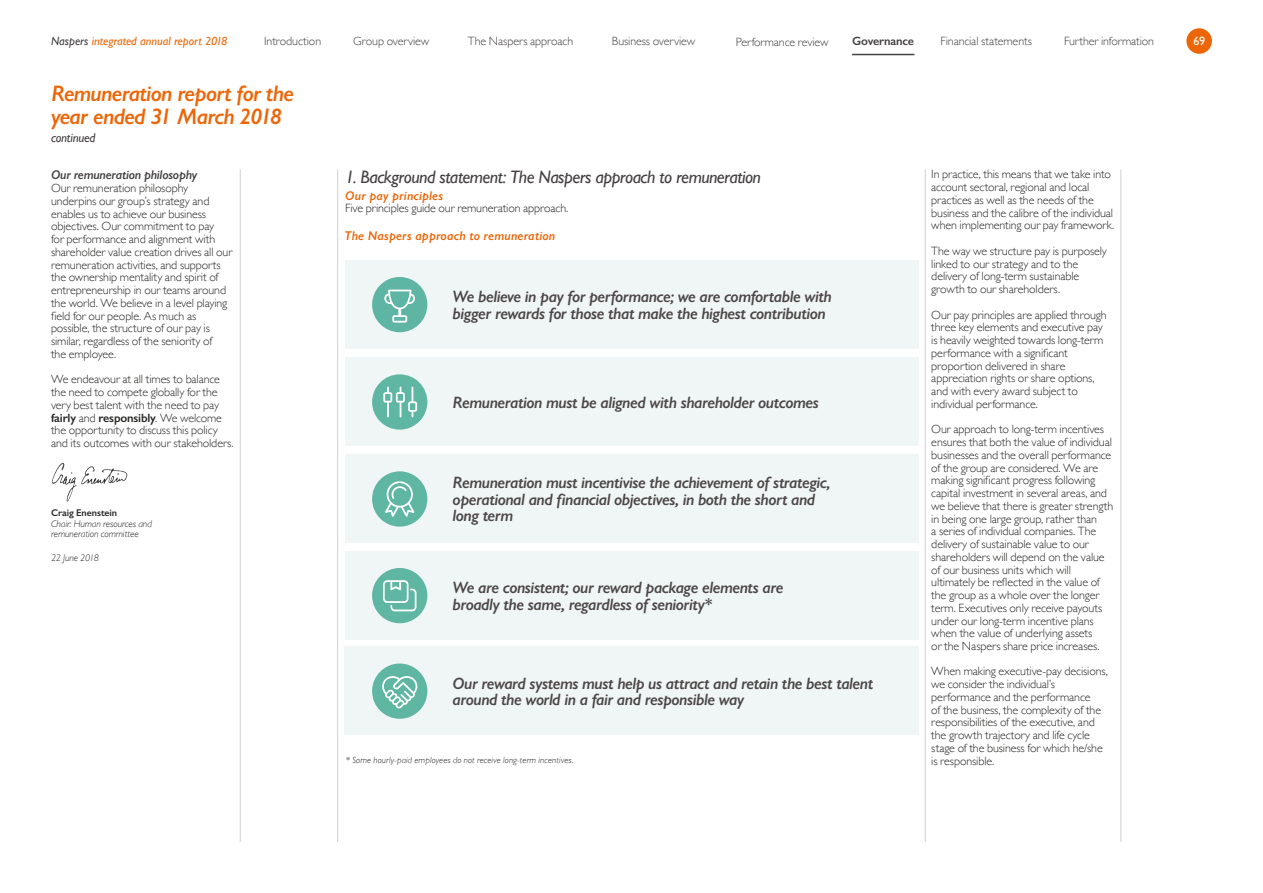
<style>
.page{position:relative;width:1263px;height:893px;background:#fff}
.page>*{position:absolute;margin:0;border:0;box-sizing:border-box;transform-origin:0 0}
.t1{font:italic 600 22.5px/22.5px "Gill Sans";letter-spacing:-.035em;color:#ec6608}
.t2{font:italic 18px "Gill Sans";letter-spacing:-.03em;color:#454142}
.t3{font:italic 600 16.5px/16.5px "Gill Sans";letter-spacing:-.03em;color:#4c4647}
.t4{font:italic 600 12.75px "Gill Sans";letter-spacing:.01em;color:#ec6608}
.t5{font:italic 600 12.75px "Gill Sans";letter-spacing:-.02em;color:#454142}
.t6{font:italic 12.75px "Gill Sans";letter-spacing:-.015em;color:#454142}
.t7{font:300 12px/12.8px "Gill Sans";letter-spacing:-.01em;color:#282827}
.t8{font:300 12px "Gill Sans";letter-spacing:-.01em;color:#454142}
.t9{font:italic 12px "Gill Sans";color:#ec6608}
.t10{font:600 12px "Gill Sans";letter-spacing:-.01em;color:#454142}
.t11{font:12px "Gill Sans";color:#fff}
.t12{font:italic 300 9.75px/10.5px "Gill Sans";letter-spacing:-.01em;color:#282827}
.t13{font:600 9.75px "Gill Sans";letter-spacing:-.005em;color:#282827}
.t14{font:italic 300 9px "Gill Sans";letter-spacing:.015em;color:#282827}
.s1{color:#454142}
.s2{font-weight:600}
</style>
<div class="page">
<img style="left:52px;top:463px;width:76px;height:38px">
<hr style="left:337px;top:169px;width:1px;height:673px;background:#d4cdcf">
<hr style="left:925px;top:169px;width:1px;height:673px;background:#d4cdcf">
<hr style="left:1120px;top:169px;width:1px;height:673px;background:#d4cdcf">
<hr style="left:240px;top:169px;width:1px;height:673px;background:#d4cdcf">
<div style="left:344px;top:646px;width:574px;height:89px;background:#eff6f5"></div>
<div style="left:345px;top:551px;width:573px;height:89px;background:#eff6f5"></div>
<div style="left:345px;top:454px;width:573px;height:89px;background:#eff6f5"></div>
<div style="left:345px;top:357px;width:573px;height:89px;background:#eff6f5"></div>
<div style="left:345px;top:260px;width:573px;height:89px;background:#eff6f5"></div>
<div style="left:372px;top:471px;width:55px;height:56px;background:#5eb6a3;border-radius:50%"></div>
<svg style="left:385px;top:481px;width:29px;height:36px"></svg>
<div style="left:372px;top:374px;width:55px;height:56px;background:#5eb6a3;border-radius:50%"></div>
<svg style="left:383px;top:387px;width:34px;height:30px"></svg>
<div style="left:372px;top:663px;width:55px;height:56px;background:#5eb6a3;border-radius:50%"></div>
<svg style="left:382px;top:676px;width:35px;height:32px"></svg>
<div style="left:372px;top:568px;width:55px;height:55px;background:#5eb6a3;border-radius:50%"></div>
<svg style="left:383px;top:580px;width:33px;height:31px"></svg>
<div style="left:372px;top:277px;width:55px;height:55px;background:#5fb5a3;border-radius:50%"></div>
<svg style="left:384px;top:289px;width:31px;height:34px"></svg>
<div style="left:1186px;top:28px;width:26px;height:26px;background:#ec6608;border-radius:50%"></div>
<hr style="left:852px;top:54px;width:62px;height:1px;background:#454142">
<p class="t9" style="left:51px;top:35px;width:178px"><span class="s1">Naspers</span> integrated annual report 2018</p>
<p class="t8" style="left:264px;top:32px;width:59px">Introduction</p>
<p class="t8" style="left:353px;top:32px;width:78px">Group overview</p>
<p class="t8" style="left:468px;top:32px;width:107px">The Naspers approach</p>
<p class="t8" style="left:612px;top:32px;width:85px">Business overview</p>
<p class="t8" style="left:736px;top:32px;width:94px">Performance review</p>
<p class="t10" style="left:852px;top:34px;width:63px">Governance</p>
<p class="t8" style="left:941px;top:32px;width:93px">Financial statements</p>
<p class="t8" style="left:1064px;top:32px;width:92px">Further information</p>
<p class="t11" style="left:1193px;top:34px;width:13px">69</p>
<h1 class="t1" style="left:51px;top:82px;width:244px">Remuneration report for the year ended 31 March 2018</h1>
<p class="t6" style="left:51px;top:130px;width:46px">continued</p>
<p class="t5" style="left:51px;top:167px;width:148px">Our remuneration philosophy</p>
<p class="t7" style="left:51px;top:181px;width:183px">Our remuneration philosophy underpins our group’s strategy and enables us to achieve our business objectives. Our commitment to pay<br>for performance and alignment with shareholder value creation drives all our remuneration activities, and supports the ownership mentality and spirit of entrepreneurship in our teams around the world. We believe in a level playing field for our people. As much as possible, the structure of our pay is similar, regardless of the seniority of<br>the employee.</p>
<p class="t7" style="left:51px;top:372px;width:184px">We endeavour at all times to balance the need to compete globally for the very best talent with the need to pay <span class="s2">fairly</span> and <span class="s2">responsibly</span>. We welcome the opportunity to discuss this policy and its outcomes with our stakeholders.</p>
<p class="t13" style="left:51px;top:507px;width:68px">Craig Enenstein</p>
<p class="t12" style="left:51px;top:518px;width:102px">Chair: Human resources and remuneration committee</p>
<p class="t12" style="left:51px;top:552px;width:49px">22 June 2018</p>
<h2 class="t2" style="left:345px;top:166px;width:417px">1. Background statement: The Naspers approach to remuneration</h2>
<p class="t4" style="left:345px;top:187px;width:99px">Our pay principles</p>
<p class="t7" style="left:345px;top:201px;width:225px">Five principles guide our remuneration approach.</p>
<p class="t4" style="left:344px;top:228px;width:212px">The Naspers approach to remuneration</p>
<h3 class="t3" style="left:453px;top:288px;width:381px">We believe in pay for performance; we are comfortable with bigger rewards for those that make the highest contribution</h3>
<h3 class="t3" style="left:453px;top:394px;width:368px">Remuneration must be aligned with shareholder outcomes</h3>
<h3 class="t3" style="left:453px;top:474px;width:380px">Remuneration must incentivise the achievement of strategic, operational and financial objectives, in both the short and long term</h3>
<h3 class="t3" style="left:453px;top:579px;width:332px">We are consistent; our reward package elements are broadly the same, regardless of seniority*</h3>
<h3 class="t3" style="left:453px;top:674px;width:422px">Our reward systems must help us attract and retain the best talent around the world in a fair and responsible way</h3>
<p class="t14" style="left:346px;top:755px;width:229px">* Some hourly-paid employees do not receive long-term incentives.</p>
<p class="t7" style="left:931px;top:168px;width:184px">In practice, this means that we take into account sectoral, regional and local practices as well as the needs of the business and the calibre of the individual when implementing our pay framework.</p>
<p class="t7" style="left:931px;top:244px;width:177px">The way we structure pay is purposely linked to our strategy and to the delivery of long-term sustainable growth to our shareholders.</p>
<p class="t7" style="left:931px;top:308px;width:177px">Our pay principles are applied through three key elements and executive pay is heavily weighted towards long-term performance with a significant proportion delivered in share appreciation rights or share options, and with every award subject to individual performance.</p>
<p class="t7" style="left:931px;top:422px;width:183px">Our approach to long-term incentives ensures that both the value of individual businesses and the overall performance of the group are considered. We are making significant progress following capital investment in several areas, and we believe that there is greater strength in being one large group, rather than<br>a series of individual companies. The delivery of sustainable value to our shareholders will depend on the value of our business units which will ultimately be reflected in the value of the group as a whole over the longer term. Executives only receive payouts under our long-term incentive plans when the value of underlying assets<br>or the Naspers share price increases.</p>
<p class="t7" style="left:931px;top:665px;width:178px">When making executive-pay decisions, we consider the individual’s performance and the performance<br>of the business, the complexity of the responsibilities of the executive, and the growth trajectory and life cycle stage of the business for which he/she is responsible.</p>
</div>
